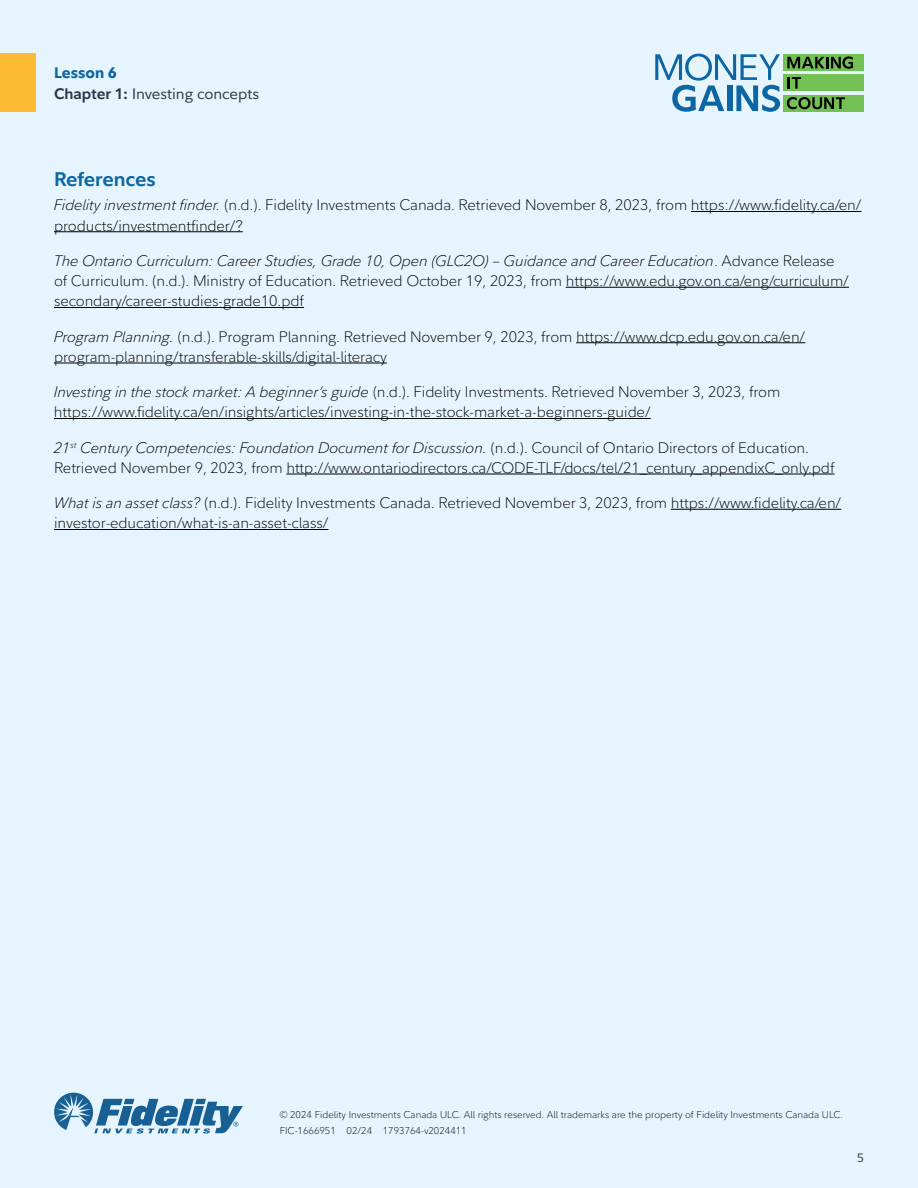
<style>
.page{position:relative;width:918px;height:1188px;background:#e6f5fd}
.page>*{position:absolute;margin:0;border:0;box-sizing:border-box;transform-origin:0 0}
.t1{font:700 19.5px "Fidelity Sans";letter-spacing:-.005em;color:#0b66a3}
.t2{font:300 15px/20.2px "Fidelity Sans";letter-spacing:-.005em;color:#000}
.t3{font:15px/21px "Fidelity Sans";color:#253948}
.t4{font:12px "Fidelity Sans";color:#253948}
.t5{font:300 9.75px/16.5px "Fidelity Sans";color:#000}
.s1{font-weight:800;color:#0b66a3}
.s2{font-weight:700}
.s3{font-style:italic}
</style>
<div class="page">
<div style="left:784px;top:54px;width:80px;height:16px;background:#73c054"></div>
<div style="left:784px;top:75px;width:80px;height:16px;background:#73c054"></div>
<div style="left:784px;top:95px;width:80px;height:16px;background:#73c054"></div>
<svg style="left:787px;top:56px;width:66px;height:13px"></svg>
<svg style="left:787px;top:77px;width:14px;height:12px"></svg>
<svg style="left:787px;top:97px;width:58px;height:12px"></svg>
<svg style="left:655px;top:54px;width:125px;height:58px"></svg>
<div style="left:0;top:54px;width:36px;height:58px;background:#fdbb33"></div>
<svg style="left:54px;top:1093px;width:189px;height:41px"></svg>
<hr style="left:691px;top:211px;width:170px;height:1px;background:#000">
<hr style="left:54px;top:231px;width:189px;height:1px;background:#000">
<hr style="left:566px;top:287px;width:283px;height:1px;background:#000">
<hr style="left:54px;top:307px;width:250px;height:1px;background:#000">
<hr style="left:576px;top:342px;width:229px;height:1px;background:#000">
<hr style="left:54px;top:363px;width:333px;height:1px;background:#000">
<hr style="left:54px;top:418px;width:597px;height:1px;background:#000">
<hr style="left:286px;top:474px;width:548px;height:1px;background:#000">
<hr style="left:671px;top:509px;width:170px;height:1px;background:#000">
<hr style="left:54px;top:529px;width:274px;height:1px;background:#000">
<p class="t3" style="left:54px;top:62px;width:207px"><span class="s1">Lesson 6<br></span><span class="s2">Chapter 1:</span> Investing concepts</p>
<h1 class="t1" style="left:54px;top:166px;width:103px">References</h1>
<p class="t2" style="left:54px;top:195px;width:809px"><span class="s3">Fidelity investment finder.</span> (n.d.). Fidelity Investments Canada. Retrieved November 8, 2023, from https://www.fidelity.ca/en/ products/investmentfinder/?</p>
<p class="t2" style="left:54px;top:251px;width:797px"><span class="s3">The Ontario Curriculum: Career Studies, Grade 10, Open (GLC2O) – Guidance and Career Education</span>. Advance Release of Curriculum. (n.d.). Ministry of Education. Retrieved October 19, 2023, from https://www.edu.gov.on.ca/eng/curriculum/ secondary/career-studies-grade10.pdf</p>
<p class="t2" style="left:54px;top:326px;width:753px"><span class="s3">Program Planning.</span> (n.d.). Program Planning. Retrieved November 9, 2023, from https://www.dcp.edu.gov.on.ca/en/ program-planning/transferable-skills/digital-literacy</p>
<p class="t2" style="left:54px;top:382px;width:728px"><span class="s3">Investing in the stock market: A beginner’s guide</span> (n.d.). Fidelity Investments. Retrieved November 3, 2023, from https://www.fidelity.ca/en/insights/articles/investing-in-the-stock-market-a-beginners-guide/</p>
<p class="t2" style="left:54px;top:437px;width:782px"><span class="s3">21</span><sup>st</sup> <span class="s3">Century Competencies: Foundation Document for Discussion.</span> (n.d.). Council of Ontario Directors of Education.<br>Retrieved November 9, 2023, from http://www.ontariodirectors.ca/CODE-TLF/docs/tel/21_century_appendixC_only.pdf</p>
<p class="t2" style="left:54px;top:493px;width:789px"><span class="s3">What is an asset class?</span> (n.d.). Fidelity Investments Canada. Retrieved November 3, 2023, from https://www.fidelity.ca/en/ investor-education/what-is-an-asset-class/</p>
<p class="t5" style="left:280px;top:1106px;width:565px">© 2024 Fidelity Investments Canada ULC. All rights reserved. All trademarks are the property of Fidelity Investments Canada ULC.<br>FIC-1666951 02/24 1793764-v2024411</p>
<p class="t4" style="left:857px;top:1150px;width:8px">5</p>
</div>
